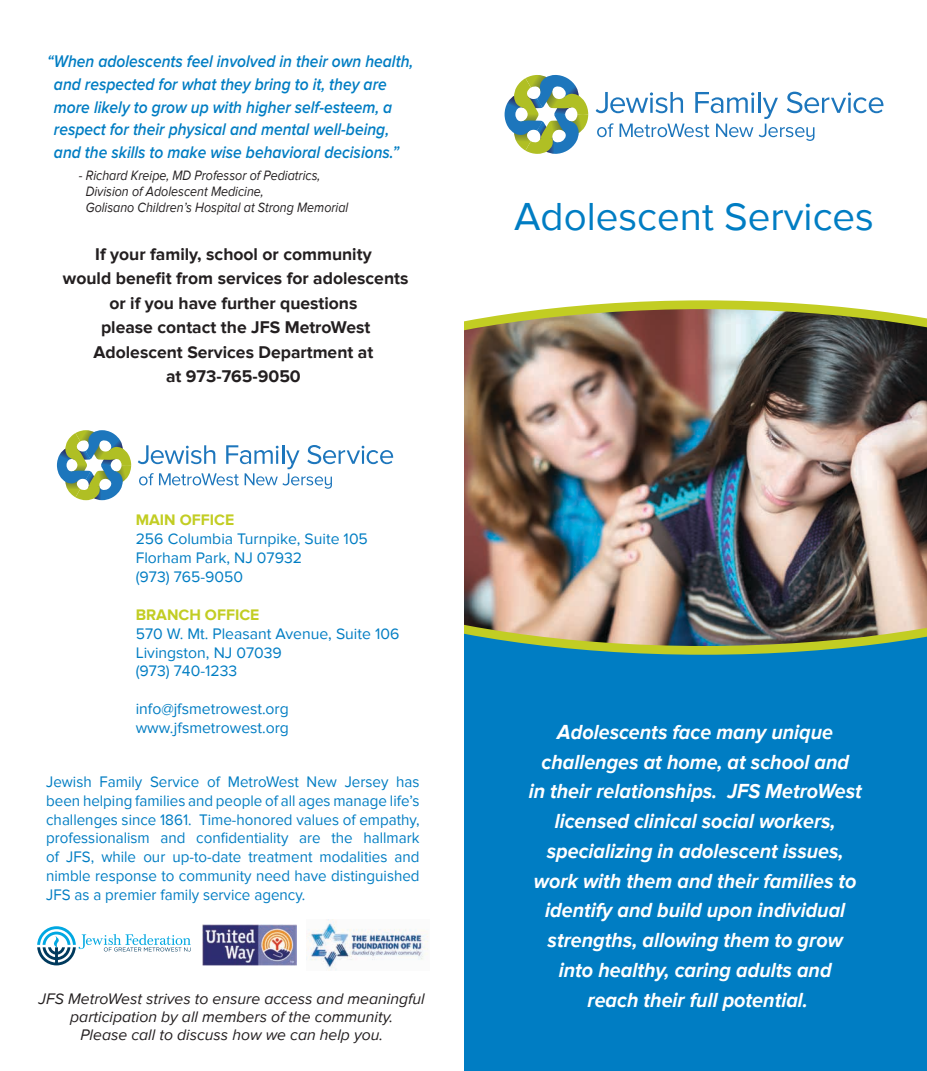
<style>
.page{position:relative;width:927px;height:1071px;background:#fff}
.page>*{position:absolute;margin:0;border:0;box-sizing:border-box;transform-origin:0 0}
.t1{font:40.25px "Proxima Nova";color:#007dc3}
.t2{font:italic 700 21px/29.8px "Proxima Nova";color:#fff;text-align:center;scale:.94 1}
.t3{font:italic 600 17.5px/22.8px "Proxima Nova";color:#007dc3;scale:.89 1}
.t4{font:700 17.5px/24.5px "Proxima Nova";color:#231f20;text-align:center}
.t5{font:15.75px/18.9px "Proxima Nova";color:#007dc3;text-align:justify;scale:.96 1}
.t6{font:15.75px/18.9px "Proxima Nova";color:#007dc3}
.t7{font:italic 15.75px/18px "Proxima Nova";color:#231f20;text-align:center}
.t8{font:700 15.75px "Proxima Nova";color:#c2cd23}
.t9{font:italic 14px/15.8px "Proxima Nova";color:#231f20;scale:.89 1}
</style>
<div class="page">
<div style="left:463px;top:601px;width:463px;height:470px;background:#007dc3"></div>
<img style="left:463px;top:300px;width:463px;height:355px">
<svg style="left:57px;top:430px;width:74px;height:70px"></svg>
<svg style="left:138px;top:445px;width:255px;height:44px"></svg>
<svg style="left:504px;top:75px;width:84px;height:79px"></svg>
<svg style="left:595px;top:92px;width:288px;height:49px"></svg>
<svg style="left:37px;top:926px;width:154px;height:39px"></svg>
<img style="left:202px;top:925px;width:94px;height:40px">
<img style="left:306px;top:920px;width:122px;height:50px">
<p class="t3" style="left:54px;top:50px;width:405px;text-indent:-7px">“When adolescents feel involved in their own health, and respected for what they bring to it, they are more likely to grow up with higher self-esteem, a respect for their physical and mental well-being, and the skills to make wise behavioral decisions.”</p>
<p class="t9" style="left:86px;top:168px;width:296px;text-indent:-7px">- Richard Kreipe, MD Professor of Pediatrics,<br>Division of Adolescent Medicine,<br>Golisano Children’s Hospital at Strong Memorial</p>
<p class="t4" style="left:63px;top:242px;width:347px">If your family, school or community<br>would benefit from services for adolescents or if you have further questions<br>please contact the JFS MetroWest<br>Adolescent Services Department at<br>at 973-765-9050</p>
<p class="t8" style="left:136px;top:511px;width:100px">MAIN OFFICE</p>
<p class="t6" style="left:136px;top:530px;width:234px">256 Columbia Turnpike, Suite 105<br>Florham Park, NJ 07932<br>(973) 765-9050</p>
<p class="t8" style="left:136px;top:605px;width:125px">BRANCH OFFICE</p>
<p class="t6" style="left:136px;top:624px;width:265px">570 W. Mt. Pleasant Avenue, Suite 106<br>Livingston, NJ 07039<br>(973) 740-1233</p>
<p class="t6" style="left:136px;top:700px;width:155px">info@jfsmetrowest.org www.jfsmetrowest.org</p>
<p class="t5" style="left:46px;top:772px;width:390px">Jewish Family Service of MetroWest New Jersey has been helping families and people of all ages manage life’s challenges since 1861. Time-honored values of empathy, professionalism and confidentiality are the hallmark of JFS, while our up-to-date treatment modalities and nimble response to community need have distinguished JFS as a premier family service agency.</p>
<p class="t7" style="left:39px;top:990px;width:387px">JFS MetroWest strives to ensure access and meaningful participation by all members of the community.<br>Please call to discuss how we can help you.</p>
<h1 class="t1" style="left:514px;top:193px;width:361px">Adolescent Services</h1>
<p class="t2" style="left:528px;top:717px;width:356px">Adolescents face many unique challenges at home, at school and<br>in their relationships. JFS MetroWest licensed clinical social workers, specializing in adolescent issues, work with them and their families to identify and build upon individual strengths, allowing them to grow into healthy, caring adults and<br>reach their full potential.</p>
</div>
